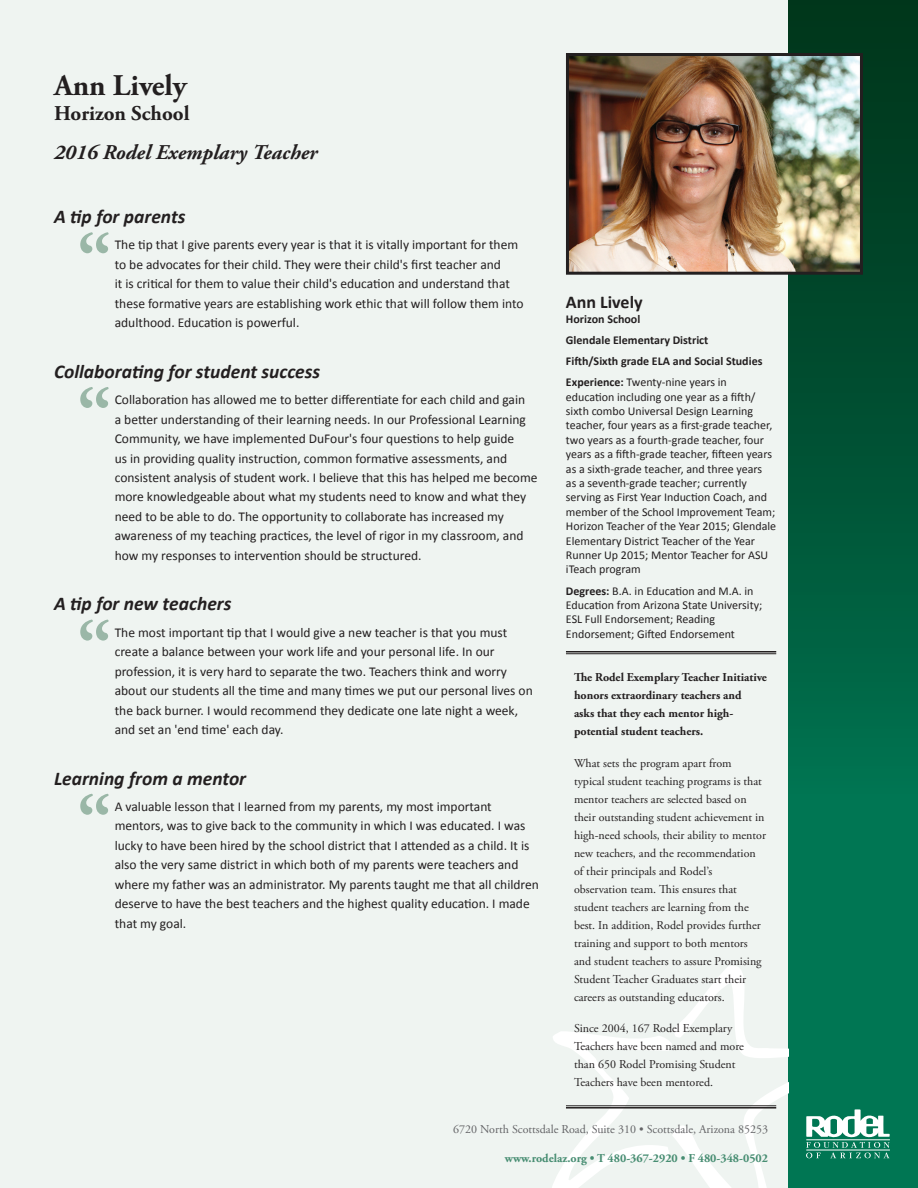
<style>
.page{position:relative;width:918px;height:1188px;background:#eff4f1}
.page>*{position:absolute;margin:0;border:0;box-sizing:border-box;transform-origin:0 0}
.t1{font:700 72px/154.6px "Adobe Garamond Pro";color:#9ab7a7}
.t2{font:700 30px "Adobe Garamond Pro";color:#231f20}
.t3{font:italic 700 21px "Adobe Garamond Pro";color:#231f20}
.t4{font:700 21px "Adobe Garamond Pro";color:#231f20}
.t5{font:italic 700 19.5px "Calibri";color:#231f20}
.t6{font:700 18px "Calibri";color:#231f20}
.t7{font:13.5px/19.5px "Calibri";color:#231f20}
.t8{font:12px/18px "Adobe Garamond Pro";color:#231f20}
.t9{font:12px/14.4px "Calibri";color:#231f20}
.t10{font:700 12px/18px "Adobe Garamond Pro";color:#231f20}
.t11{font:700 12px/21.1px "Calibri";color:#231f20}
.t12{font:12px "Adobe Garamond Pro";color:#636366}
.t13{font:700 12px "Adobe Garamond Pro";color:#478d72}
.s1{font-weight:400}
.s2{font-weight:700}
</style>
<div class="page">
<div style="left:788px;top:0;width:130px;height:1188px;background:linear-gradient(to bottom,#00361c,#00845f)"></div>
<svg style="left:552px;top:966px;width:236px;height:222px"></svg>
<svg style="left:806px;top:1109px;width:84px;height:49px"></svg>
<hr style="left:566px;top:651px;width:210px;height:1px;background:#231f20">
<hr style="left:566px;top:653px;width:210px;height:1px;background:#231f20">
<hr style="left:566px;top:1106px;width:210px;height:1px;background:#231f20">
<hr style="left:566px;top:1107px;width:210px;height:2px;background:#231f20">
<img style="left:570px;top:57px;width:289px;height:214px">
<div style="left:566px;top:53px;width:297px;height:222px;border:3px solid #231f20"></div>
<h2 class="t2" style="left:54px;top:68px;width:134px">Ann Lively</h2>
<h3 class="t4" style="left:54px;top:102px;width:137px">Horizon School</h3>
<h3 class="t3" style="left:54px;top:140px;width:265px">2016 Rodel Exemplary Teacher</h3>
<h3 class="t5" style="left:54px;top:204px;width:133px">A tip for parents</h3>
<p class="t7" style="left:115px;top:235px;width:410px">The tip that I give parents every year is that it is vitally important for them to be advocates for their child. They were their child's first teacher and<br>it is critical for them to value their child's education and understand that these formative years are establishing work ethic that will follow them into adulthood. Education is powerful.</p>
<h3 class="t5" style="left:54px;top:359px;width:268px">Collaborating for student success</h3>
<p class="t7" style="left:115px;top:390px;width:424px">Collaboration has allowed me to better differentiate for each child and gain<br>a better understanding of their learning needs. In our Professional Learning Community, we have implemented DuFour's four questions to help guide<br>us in providing quality instruction, common formative assessments, and consistent analysis of student work. I believe that this has helped me become more knowledgeable about what my students need to know and what they need to be able to do. The opportunity to collaborate has increased my awareness of my teaching practices, the level of rigor in my classroom, and how my responses to intervention should be structured.</p>
<h3 class="t5" style="left:54px;top:592px;width:179px">A tip for new teachers</h3>
<p class="t7" style="left:115px;top:622px;width:420px">The most important tip that I would give a new teacher is that you must create a balance between your work life and your personal life. In our profession, it is very hard to separate the two. Teachers think and worry about our students all the time and many times we put our personal lives on the back burner. I would recommend they dedicate one late night a week, and set an 'end time' each day.</p>
<h3 class="t5" style="left:54px;top:766px;width:194px">Learning from a mentor</h3>
<p class="t7" style="left:115px;top:797px;width:426px">A valuable lesson that I learned from my parents, my most important mentors, was to give back to the community in which I was educated. I was lucky to have been hired by the school district that I attended as a child. It is also the very same district in which both of my parents were teachers and where my father was an administrator. My parents taught me that all children deserve to have the best teachers and the highest quality education. I made that my goal.</p>
<h1 class="t1" style="left:77px;top:184px;width:35px">“ “</h1>
<h1 class="t1" style="left:77px;top:572px;width:35px">“</h1>
<h1 class="t1" style="left:77px;top:746px;width:35px">“</h1>
<h3 class="t6" style="left:566px;top:291px;width:78px">Ann Lively</h3>
<p class="t11" style="left:566px;top:308px;width:198px">Horizon School<br>Glendale Elementary District<br>Fifth/Sixth grade ELA and Social Studies<br>Experience: <span class="s1">Twenty-nine years in</span></p>
<p class="t9" style="left:566px;top:390px;width:212px">education including one year as a fifth/ sixth combo Universal Design Learning teacher, four years as a first-grade teacher, two years as a fourth-grade teacher, four years as a fifth-grade teacher, fifteen years as a sixth-grade teacher, and three years<br>as a seventh-grade teacher; currently serving as First Year Induction Coach, and member of the School Improvement Team; Horizon Teacher of the Year 2015; Glendale Elementary District Teacher of the Year Runner Up 2015; Mentor Teacher for ASU iTeach program</p>
<p class="t9" style="left:566px;top:583px;width:198px"><span class="s2">Degrees:</span> B.A. in Education and M.A. in Education from Arizona State University; ESL Full Endorsement; Reading Endorsement; Gifted Endorsement</p>
<p class="t10" style="left:574px;top:669px;width:194px">The Rodel Exemplary Teacher Initiative honors extraordinary teachers and<br>asks that they each mentor high&shy;potential student teachers.</p>
<p class="t8" style="left:574px;top:755px;width:194px">What sets the program apart from<br>typical student teaching programs is that mentor teachers are selected based on their outstanding student achievement in high-need schools, their ability to mentor new teachers, and the recommendation of their principals and Rodel’s observation team. This ensures that student teachers are learning from the best. In addition, Rodel provides further training and support to both mentors and student teachers to assure Promising Student Teacher Graduates start their careers as outstanding educators.</p>
<p class="t8" style="left:574px;top:1020px;width:171px">Since 2004, 167 Rodel Exemplary<br>Teachers have been named and more than 650 Rodel Promising Student<br>Teachers have been mentored.</p>
<p class="t12" style="left:453px;top:1122px;width:316px">6720 North Scottsdale Road, Suite 310 • Scottsdale, Arizona 85253</p>
<p class="t13" style="left:505px;top:1151px;width:265px">www.rodelaz.org • T 480-367-2920 • F 480-348-0502</p>
</div>
